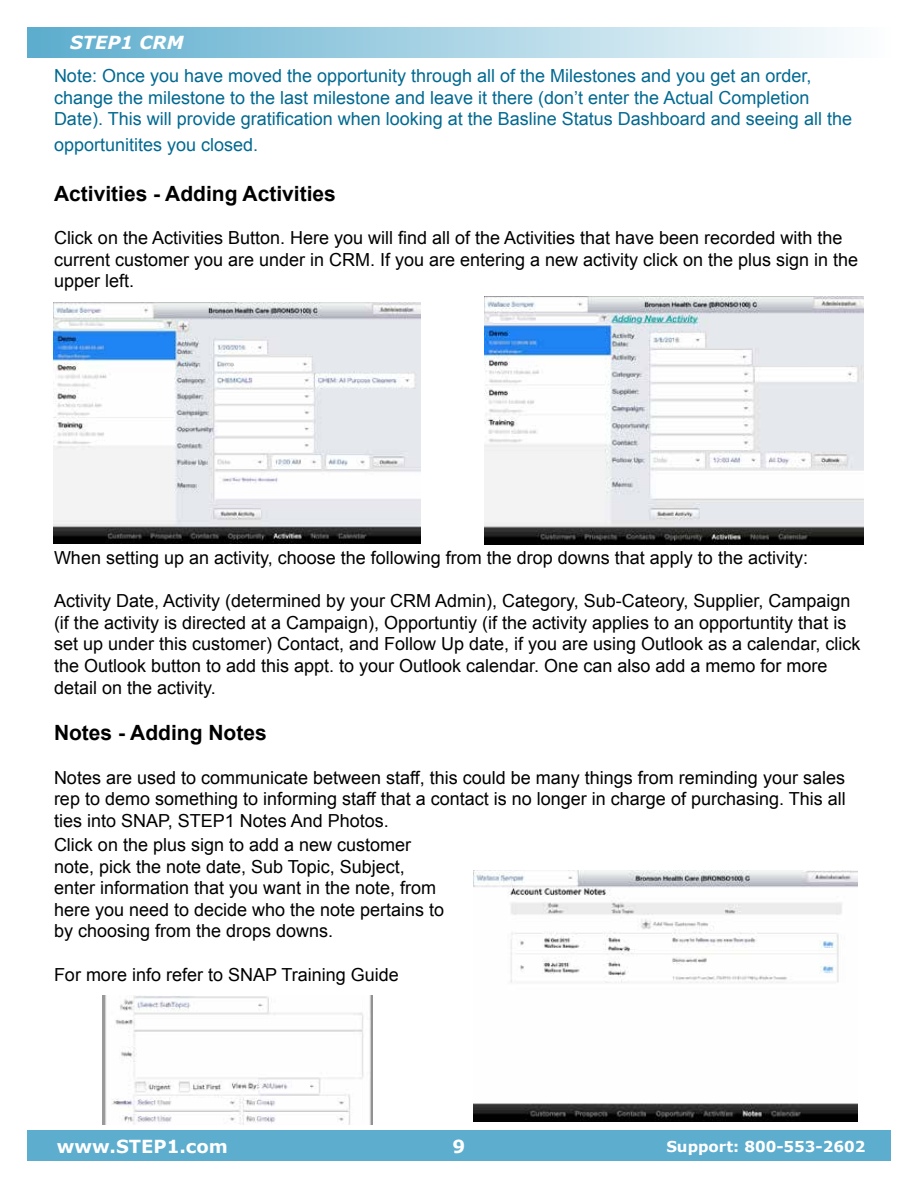
<style>
.page{position:relative;width:918px;height:1188px;background:#fff}
.page>*{position:absolute;margin:0;border:0;box-sizing:border-box;transform-origin:0 0}
.t1{font:700 21px "Arial";color:#000}
.t2{font:18px/21.6px "Arial";color:#000}
.t3{font:18px/21.6px "Arial";color:#006991}
.t4{font:700 18px "Verdana";color:#fff}
.t5{font:italic 700 18px "Verdana";color:#fff}
.t6{font:700 15px "Verdana";color:#fff}
</style>
<div class="page">
<div style="left:27px;top:27px;width:864px;height:30px;background:linear-gradient(to right,#5baccd,#fdfefe)"></div>
<div style="left:27px;top:1131px;width:864px;height:30px;background:#5cadce"></div>
<img style="left:54px;top:302px;width:367px;height:241px">
<img style="left:484px;top:296px;width:380px;height:249px">
<img style="left:473px;top:870px;width:384px;height:251px">
<img style="left:103px;top:996px;width:269px;height:128px">
<p class="t5" style="left:70px;top:30px;width:115px">STEP1 CRM</p>
<p class="t3" style="left:54px;top:65px;width:800px">Note: Once you have moved the opportunity through all of the Milestones and you get an order, change the milestone to the last milestone and leave it there (don’t enter the Actual Completion<br>Date). This will provide gratification when looking at the Basline Status Dashboard and seeing all the</p>
<p class="t3" style="left:54px;top:133px;width:206px">opportunitites you closed.</p>
<p class="t1" style="left:54px;top:179px;width:283px">Activities - Adding Activities</p>
<p class="t2" style="left:54px;top:227px;width:806px">Click on the Activities Button. Here you will find all of the Activities that have been recorded with the current customer you are under in CRM. If you are entering a new activity click on the plus sign in the upper left.</p>
<p class="t2" style="left:54px;top:547px;width:756px">When setting up an activity, choose the following from the drop downs that apply to the activity:</p>
<p class="t2" style="left:54px;top:590px;width:808px">Activity Date, Activity (determined by your CRM Admin), Category, Sub-Cateory, Supplier, Campaign (if the activity is directed at a Campaign), Opportuntiy (if the activity applies to an opportuntity that is set up under this customer) Contact, and Follow Up date, if you are using Outlook as a calendar, click the Outlook button to add this appt. to your Outlook calendar. One can also add a memo for more detail on the activity.</p>
<p class="t1" style="left:54px;top:718px;width:214px">Notes - Adding Notes</p>
<p class="t2" style="left:54px;top:766px;width:793px;text-align:justify">Notes are used to communicate between staff, this could be many things from reminding your sales rep to demo something to informing staff that a contact is no longer in charge of purchasing. This all ties into SNAP, STEP1 Notes And Photos.</p>
<p class="t2" style="left:54px;top:834px;width:392px">Click on the plus sign to add a new customer note, pick the note date, Sub Topic, Subject, enter information that you want in the note, from here you need to decide who the note pertains to by choosing from the drops downs.</p>
<p class="t2" style="left:54px;top:963px;width:346px">For more info refer to SNAP Training Guide</p>
<p class="t4" style="left:57px;top:1133px;width:173px">www.STEP1.com</p>
<p class="t4" style="left:453px;top:1133px;width:14px">9</p>
<p class="t6" style="left:666px;top:1135px;width:201px">Support: 800-553-2602</p>
</div>
